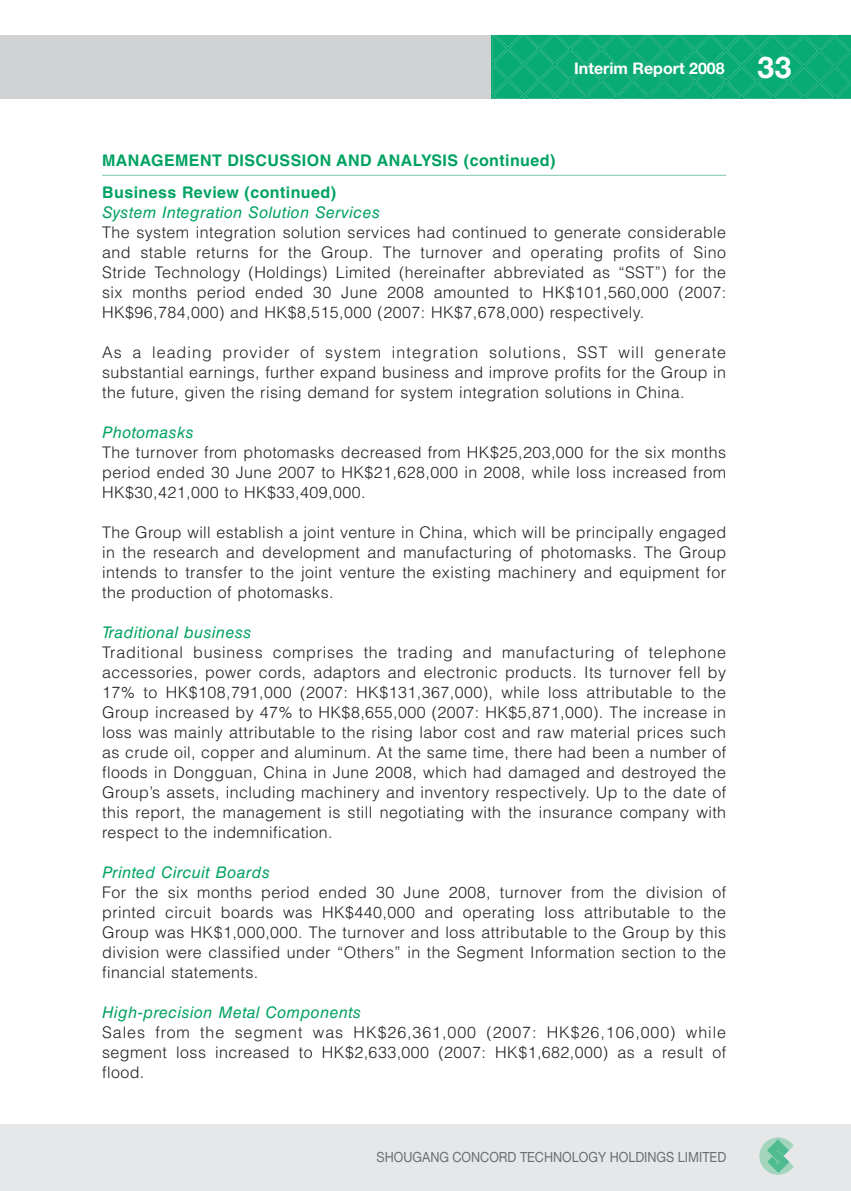
<style>
.page{position:relative;width:851px;height:1191px;background:#fff}
.page>*{position:absolute;margin:0;border:0;box-sizing:border-box;transform-origin:0 0}
.t1{font:300 16px/20px "Helvetica LT Std";letter-spacing:.03em;color:#231f20;text-align:justify}
.t2{font:italic 16px "Helvetica LT Std";letter-spacing:.03em;color:#00a261}
.t3{font:700 16px/31.6px "Helvetica LT Std";letter-spacing:.03em;color:#00a261}
.t4{font:700 16px "Helvetica Neue LT Std";color:#fff}
.t5{font:14px "Helvetica Neue LT Std";color:#6c6d70;scale:.9 1}
.s1{font-size:30px}
</style>
<div class="page">
<div style="left:0;top:35px;width:513px;height:63px;background:#d1d2d4"></div>
<svg style="left:492px;top:35px;width:358px;height:64px;background:#0fac76"></svg>
<div style="left:0;top:1124px;width:850px;height:66px;background:#e6e7e9"></div>
<svg style="left:759px;top:1137px;width:34px;height:37px"></svg>
<hr style="left:102px;top:175px;width:624px;height:1px;background:#7dc8a6">
<p class="t4" style="left:574px;top:62px;width:219px">Interim Report 2008 <span class="s1">33</span></p>
<p class="t3" style="left:102px;top:147px;width:454px">MANAGEMENT DISCUSSION AND ANALYSIS (continued)<br>Business Review (continued)</p>
<p class="t2" style="left:102px;top:206px;width:279px">System Integration Solution Services</p>
<p class="t1" style="left:102px;top:224px;width:625px">The system integration solution services had continued to generate considerable and stable returns for the Group. The turnover and operating profits of Sino Stride Technology (Holdings) Limited (hereinafter abbreviated as “SST”) for the six months period ended 30 June 2008 amounted to HK$101,560,000 (2007:<br>HK$96,784,000) and HK$8,515,000 (2007: HK$7,678,000) respectively.</p>
<p class="t1" style="left:102px;top:344px;width:625px">As a leading provider of system integration solutions, SST will generate substantial earnings, further expand business and improve profits for the Group in the future, given the rising demand for system integration solutions in China.</p>
<p class="t2" style="left:102px;top:426px;width:93px">Photomasks</p>
<p class="t1" style="left:102px;top:444px;width:625px">The turnover from photomasks decreased from HK$25,203,000 for the six months period ended 30 June 2007 to HK$21,628,000 in 2008, while loss increased from HK$30,421,000 to HK$33,409,000.</p>
<p class="t1" style="left:102px;top:524px;width:625px">The Group will establish a joint venture in China, which will be principally engaged in the research and development and manufacturing of photomasks. The Group intends to transfer to the joint venture the existing machinery and equipment for the production of photomasks.</p>
<p class="t2" style="left:102px;top:626px;width:151px">Traditional business</p>
<p class="t1" style="left:102px;top:644px;width:625px">Traditional business comprises the trading and manufacturing of telephone accessories, power cords, adaptors and electronic products. Its turnover fell by 17% to HK$108,791,000 (2007: HK$131,367,000), while loss attributable to the Group increased by 47% to HK$8,655,000 (2007: HK$5,871,000). The increase in loss was mainly attributable to the rising labor cost and raw material prices such as crude oil, copper and aluminum. At the same time, there had been a number of floods in Dongguan, China in June 2008, which had damaged and destroyed the Group’s assets, including machinery and inventory respectively. Up to the date of this report, the management is still negotiating with the insurance company with respect to the indemnification.</p>
<p class="t2" style="left:102px;top:866px;width:169px">Printed Circuit Boards</p>
<p class="t1" style="left:102px;top:884px;width:625px">For the six months period ended 30 June 2008, turnover from the division of printed circuit boards was HK$440,000 and operating loss attributable to the Group was HK$1,000,000. The turnover and loss attributable to the Group by this division were classified under “Others” in the Segment Information section to the financial statements.</p>
<p class="t2" style="left:102px;top:1006px;width:260px">High-precision Metal Components</p>
<p class="t1" style="left:102px;top:1024px;width:625px">Sales from the segment was HK$26,361,000 (2007: HK$26,106,000) while segment loss increased to HK$2,633,000 (2007: HK$1,682,000) as a result of flood.</p>
<p class="t5" style="left:376px;top:1151px;width:390px">SHOUGANG CONCORD TECHNOLOGY HOLDINGS LIMITED</p>
</div>
